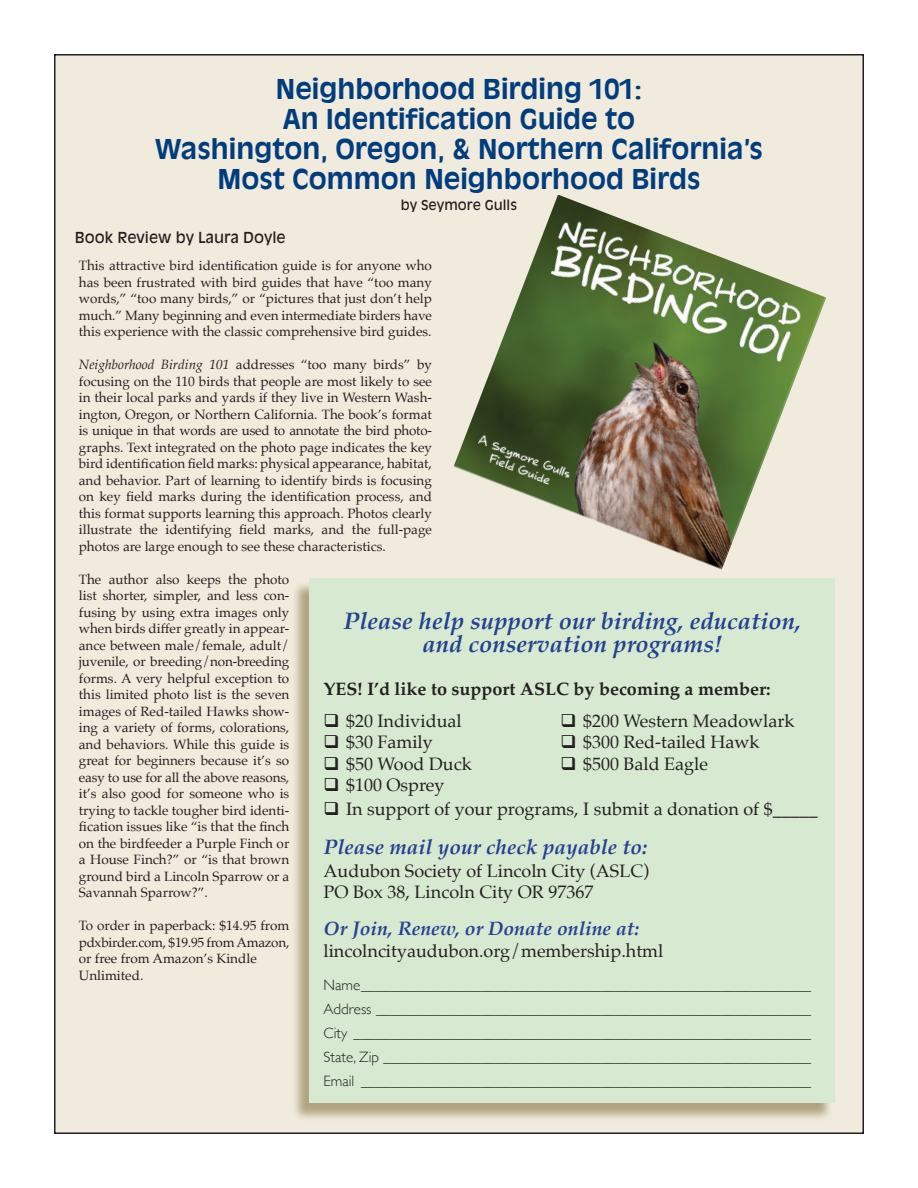
<style>
.page{position:relative;width:918px;height:1188px;background:#fff}
.page>*{position:absolute;margin:0;border:0;box-sizing:border-box;transform-origin:0 0}
.t1{font:700 27px/30px "Antique Olive";color:#013d7d;text-align:center}
.t2{font:italic 700 24px/22.5px "Palatino";color:#24418f;text-align:center}
.t3{font:italic 700 21px "Palatino";color:#24418f}
.t4{font:italic 700 19.5px "Palatino";color:#24418f}
.t5{font:18px/21.6px "Palatino";color:#231f20}
.t6{font:700 18px "Palatino";color:#231f20}
.t7{font:300 15px/24px "Gill Sans";color:#231f20;text-align:justify}
.t8{font:15px "Antique Olive";color:#231f20}
.t9{font:13.5px/16.5px "Palatino";color:#231f20;text-align:justify}
.t10{font:13.5px "Antique Olive";color:#231f20}
.s1{font-style:italic}
</style>
<div class="page">
<div style="left:55px;top:55px;width:808px;height:1078px;background:#f1ebde"></div>
<div style="left:292px;top:581px;width:542px;height:541px;background:#725c23;opacity:.5"></div>
<div style="left:310px;top:578px;width:525px;height:524px;background:#d8e9d2"></div>
<img style="left:454px;top:195px;width:372px;height:375px">
<h1 class="t1" style="left:155px;top:74px;width:610px">Neighborhood Birding 101:<br>An Identification Guide to<br>Washington, Oregon, &amp; Northern California’s Most Common Neighborhood Birds</h1>
<p class="t10" style="left:401px;top:197px;width:118px">by Seymore Gulls</p>
<p class="t8" style="left:75px;top:228px;width:212px">Book Review by Laura Doyle</p>
<p class="t9" style="left:79px;top:257px;width:355px">This attractive bird identification guide is for anyone who has been frustrated with bird guides that have “too many words,” “too many birds,” or “pictures that just don’t help much.” Many beginning and even intermediate birders have this experience with the classic comprehensive bird guides.</p>
<p class="t9" style="left:79px;top:356px;width:355px"><span class="s1">Neighborhood Birding 101</span> addresses “too many birds” by focusing on the 110 birds that people are most likely to see in their local parks and yards if they live in Western Wash&shy;ington, Oregon, or Northern California. The book’s format is unique in that words are used to annotate the bird photo&shy;graphs. Text integrated on the photo page indicates the key bird identification field marks: physical appearance, habitat, and behavior. Part of learning to identify birds is focusing on key field marks during the identification process, and this format supports learning this approach. Photos clearly illustrate the identifying field marks, and the full-page photos are large enough to see these characteristics.</p>
<p class="t9" style="left:79px;top:571px;width:212px">The author also keeps the photo list shorter, simpler, and less con&shy;fusing by using extra images only when birds differ greatly in appear&shy;ance between male/female, adult/ juvenile, or breeding/non-breeding forms. A very helpful exception to this limited photo list is the seven images of Red-tailed Hawks show&shy;ing a variety of forms, colorations, and behaviors. While this guide is great for beginners because it’s so easy to use for all the above reasons, it’s also good for someone who is trying to tackle tougher bird identi&shy;fication issues like “is that the finch on the birdfeeder a Purple Finch or a House Finch?” or “is that brown ground bird a Lincoln Sparrow or a Savannah Sparrow?”.</p>
<p class="t9" style="left:79px;top:917px;width:212px;text-align:left">To order in paperback: $14.95 from pdxbirder.com, $19.95 from Amazon, or free from Amazon’s Kindle<br>Unlimited.</p>
<h2 class="t2" style="left:344px;top:610px;width:459px">Please help support our birding, education, and conservation programs!</h2>
<h3 class="t6" style="left:324px;top:673px;width:448px">YES! I’d like to support ASLC by becoming a member:</h3>
<h3 class="t5" style="left:324px;top:710px;width:140px">❑ $20 Individual</h3>
<h3 class="t5" style="left:561px;top:710px;width:236px">❑ $200 Western Meadowlark</h3>
<h3 class="t5" style="left:324px;top:731px;width:111px">❑ $30 Family</h3>
<h3 class="t5" style="left:561px;top:731px;width:201px">❑ $300 Red-tailed Hawk</h3>
<h3 class="t5" style="left:324px;top:753px;width:150px">❑ $50 Wood Duck</h3>
<h3 class="t5" style="left:561px;top:753px;width:149px">❑ $500 Bald Eagle</h3>
<h3 class="t5" style="left:324px;top:774px;width:123px">❑ $100 Osprey</h3>
<h3 class="t5" style="left:324px;top:798px;width:496px">❑ In support of your programs, I submit a donation of $_____</h3>
<h3 class="t3" style="left:324px;top:830px;width:325px">Please mail your check payable to:</h3>
<h3 class="t5" style="left:324px;top:860px;width:327px">Audubon Society of Lincoln City (ASLC)<br>PO Box 38, Lincoln City OR 97367</h3>
<h3 class="t4" style="left:324px;top:912px;width:317px">Or Join, Renew, or Donate online at:</h3>
<h3 class="t5" style="left:324px;top:940px;width:341px">lincolncityaudubon.org/membership.html</h3>
<p class="t7" style="left:324px;top:972px;width:489px">Name____________________________________________________________ Address __________________________________________________________ City _____________________________________________________________ State, Zip _________________________________________________________ Email ____________________________________________________________</p>
</div>
